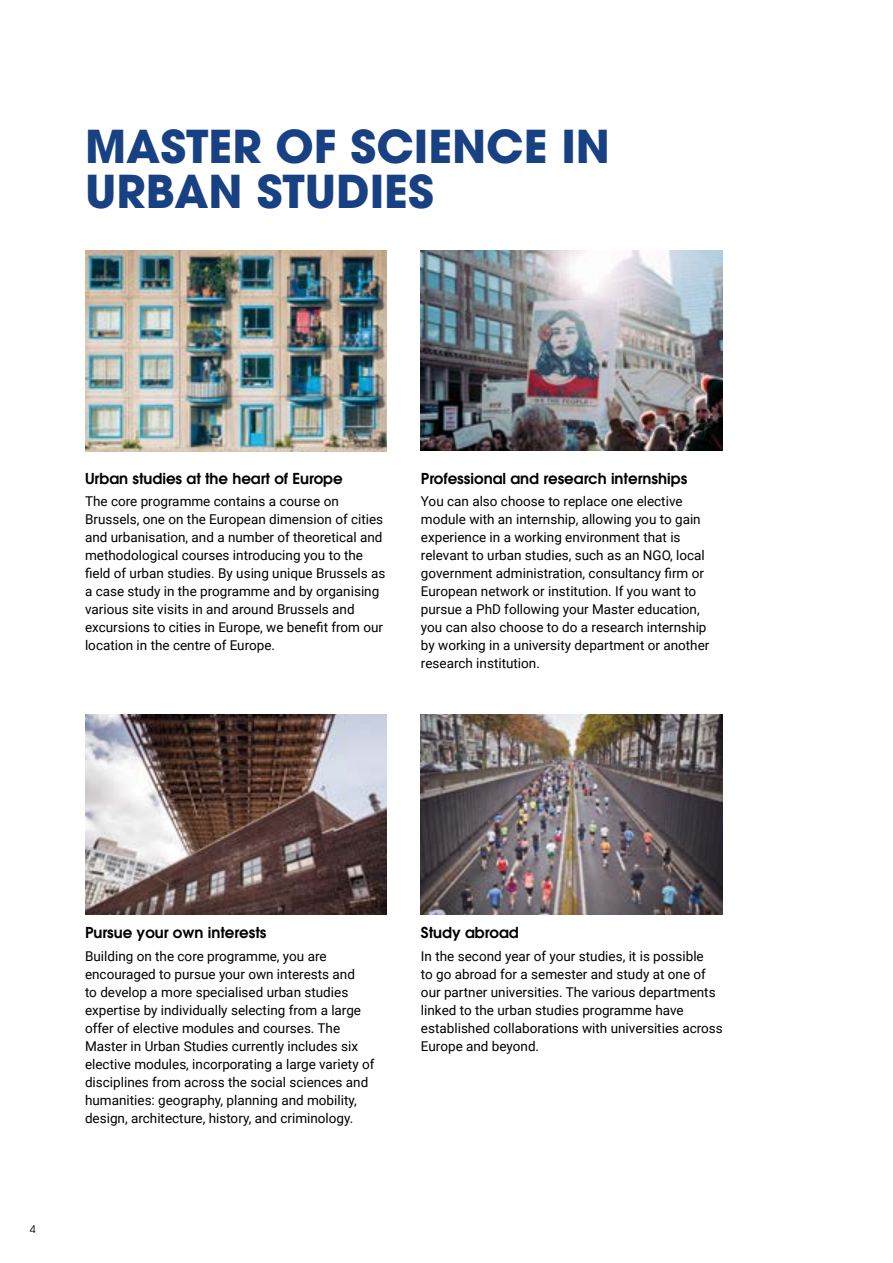
<style>
.page{position:relative;width:893px;height:1263px;background:#fff}
.page>*{position:absolute;margin:0;border:0;box-sizing:border-box;transform-origin:0 0}
.t1{font:700 45px/45px "Avant Garde LT";color:#184184}
.t2{font:600 15px "Avant Garde LT";color:#000}
.t3{font:13.5px/18px "Roboto";color:#000}
.t4{font:10.5px "Avant Garde LT";color:#000}
</style>
<div class="page">
<img style="left:85px;top:714px;width:302px;height:200px">
<img style="left:85px;top:251px;width:302px;height:200px">
<img style="left:421px;top:251px;width:302px;height:200px">
<img style="left:421px;top:714px;width:302px;height:200px">
<h1 class="t1" style="left:85px;top:124px;width:527px">MASTER OF SCIENCE IN<br>URBAN STUDIES</h1>
<p class="t2" style="left:85px;top:469px;width:259px">Urban studies at the heart of Europe</p>
<p class="t3" style="left:85px;top:492px;width:302px">The core programme contains a course on Brussels, one on the European dimension of cities and urbanisation, and a number of theoretical and methodological courses introducing you to the field of urban studies. By using unique Brussels as a case study in the programme and by organising various site visits in and around Brussels and excursions to cities in Europe, we benefit from our location in the centre of Europe.</p>
<p class="t2" style="left:421px;top:469px;width:268px">Professional and research internships</p>
<p class="t3" style="left:421px;top:492px;width:290px">You can also choose to replace one elective module with an internship, allowing you to gain experience in a working environment that is relevant to urban studies, such as an NGO, local government administration, consultancy firm or European network or institution. If you want to pursue a PhD following your Master education, you can also choose to do a research internship by working in a university department or another research institution.</p>
<p class="t4" style="left:30px;top:1223px;width:7px">4</p>
<p class="t2" style="left:85px;top:923px;width:183px">Pursue your own interests</p>
<p class="t3" style="left:85px;top:946px;width:291px">Building on the core programme, you are encouraged to pursue your own interests and<br>to develop a more specialised urban studies expertise by individually selecting from a large offer of elective modules and courses. The Master in Urban Studies currently includes six elective modules, incorporating a large variety of disciplines from across the social sciences and humanities: geography, planning and mobility, design, architecture, history, and criminology.</p>
<p class="t2" style="left:421px;top:923px;width:99px">Study abroad</p>
<p class="t3" style="left:421px;top:946px;width:303px">In the second year of your studies, it is possible<br>to go abroad for a semester and study at one of our partner universities. The various departments linked to the urban studies programme have established collaborations with universities across Europe and beyond.</p>
</div>
